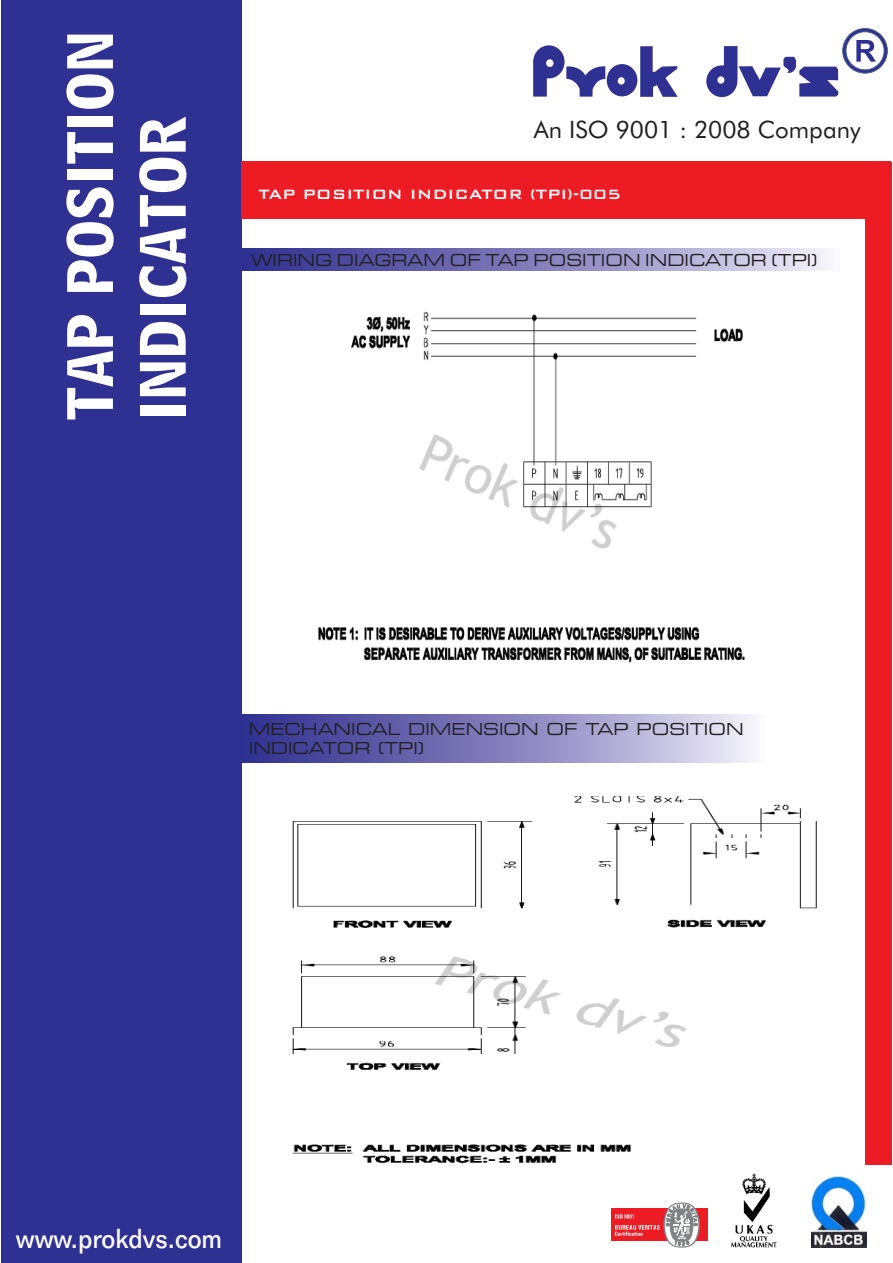
<style>
.page{position:relative;width:893px;height:1263px;background:#fff}
.page>*{position:absolute;margin:0;border:0;box-sizing:border-box;transform-origin:0 0}
.t1{font:54px/72.8px "Bell Centennial BT Bold Listing";color:#fff}
.t2{font:500 27px "Folio BT";color:#fff;scale:.91 1}
.t3{font:24px "Futura BT";color:#231f20}
.t4{font:500 18px "Bank Gothic BT";color:#fff}
.t5{font:expanded 16.5px/19.6px "Square 721 BT";color:#231f20}
</style>
<div class="page">
<div style="left:866px;top:162px;width:26px;height:1002px;background:#ed1c24"></div>
<div style="left:2px;top:0;width:240px;height:1263px;background:#2e3092"></div>
<svg style="left:533px;top:28px;width:355px;height:69px"></svg>
<div style="left:241px;top:162px;width:650px;height:57px;background:#ed1c24"></div>
<div style="left:242px;top:249px;width:597px;height:22px;background:linear-gradient(to right,#28258b,#ede9f6)"></div>
<div style="left:242px;top:714px;width:521px;height:48px;background:linear-gradient(to right,#28258b,#ede9f6)"></div>
<div style="left:611px;top:1208px;width:96px;height:33px;background:#ed1c24"></div>
<svg style="left:615px;top:1203px;width:85px;height:44px"></svg>
<img style="left:811px;top:1176px;width:55px;height:71px">
<img style="left:731px;top:1173px;width:46px;height:75px">
<img style="left:318px;top:311px;width:427px;height:352px">
<img style="left:291px;top:795px;width:526px;height:369px">
<h1 class="t1" style="left:56px;top:420px;width:391px;rotate:-90deg">TAP POSITION<br>INDICATOR</h1>
<h3 class="t3" style="left:534px;top:120px;width:328px">An ISO 9001 : 2008 Company</h3>
<p class="t4" style="left:258px;top:185px;width:364px">TAP POSITION INDICATOR (TPI)-005</p>
<p class="t5" style="left:251px;top:252px;width:568px">WIRING DIAGRAM OF TAP POSITION INDICATOR (TPI)</p>
<p class="t5" style="left:249px;top:720px;width:496px">MECHANICAL DIMENSION OF TAP POSITION<br>INDICATOR (TPI)</p>
<h2 class="t2" style="left:16px;top:1227px;width:228px">www.prokdvs.com</h2>
</div>
